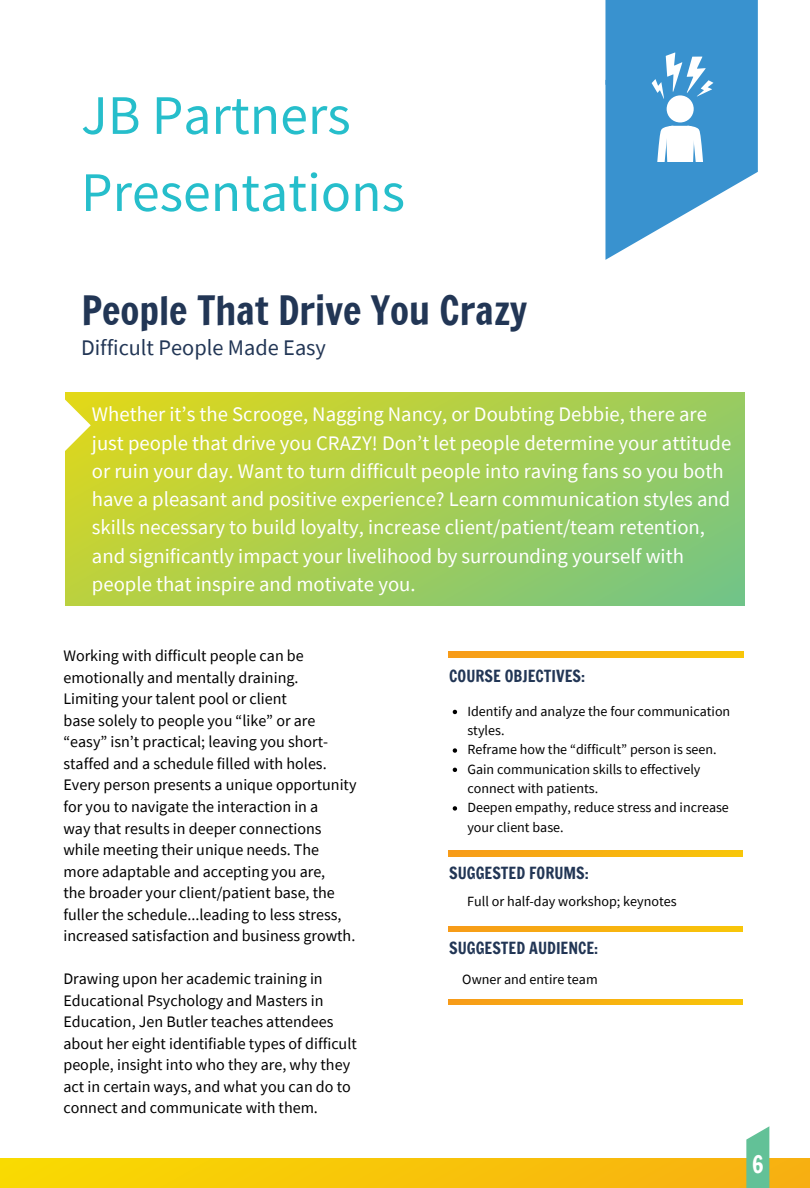
<style>
.page{position:relative;width:810px;height:1188px;background:#fff}
.page>*{position:absolute;margin:0;border:0;box-sizing:border-box;transform-origin:0 0}
.t1{font:55.8px/77.1px "Source Sans Pro";color:#26becb}
.t2{font:38.85px "Francois One";color:#223655}
.t3{font:23.25px "Francois One";color:#fff}
.t4{font:22.35px "Source Sans Pro";color:#223655}
.t5{font:20.7px/28.2px "Source Sans Pro";color:#fff}
.t6{font:16.05px/21.6px "Source Sans Pro";color:#000}
.t7{font:16.05px "Francois One";color:#223655}
.t8{font:14.1px/19.4px "Source Sans Pro";color:#000}
</style>
<div class="page">
<div style="left:0;top:1159px;width:810px;height:29px;background:linear-gradient(to right,#f9da02,#f7af11)"></div>
<svg style="left:746px;top:1126px;width:23px;height:62px"></svg>
<svg style="left:605px;top:101px;width:153px;height:159px;fill:#3992cf"></svg>
<svg style="left:66px;top:392px;width:678px;height:214px;background:#a9cd50"></svg>
<svg style="left:65px;top:398px;width:26px;height:55px"></svg>
<svg style="left:449px;top:651px;width:295px;height:6px;background:#f7b010"></svg>
<svg style="left:448px;top:851px;width:295px;height:5px"></svg>
<svg style="left:448px;top:926px;width:295px;height:6px;background:#f7b010"></svg>
<svg style="left:448px;top:999px;width:295px;height:6px;background:#f7b010"></svg>
<div style="left:667px;top:95px;width:27px;height:27px;background:#fff;border-radius:50%"></div>
<svg style="left:656px;top:126px;width:48px;height:36px"></svg>
<svg style="left:453px;top:710px;width:4px;height:4px"></svg>
<svg style="left:453px;top:748px;width:4px;height:5px"></svg>
<svg style="left:453px;top:768px;width:4px;height:4px"></svg>
<svg style="left:453px;top:806px;width:4px;height:5px"></svg>
<svg style="left:605px;top:0;width:153px;height:101px;background:#4598d1"></svg>
<h1 class="t1" style="left:81px;top:76px;width:325px">JB Partners<br>Presentations</h1>
<h2 class="t2" style="left:82px;top:282px;width:447px">People That Drive You Crazy</h2>
<h3 class="t4" style="left:81px;top:333px;width:246px">Difficult People Made Easy</h3>
<p class="t5" style="left:92px;top:400px;width:641px">Whether it’s the Scrooge, Nagging Nancy, or Doubting Debbie, there are just people that drive you CRAZY! Don’t let people determine your attitude or ruin your day. Want to turn difficult people into raving fans so you both have a pleasant and positive experience? Learn communication styles and skills necessary to build loyalty, increase client/patient/team retention, and significantly impact your livelihood by surrounding yourself with people that inspire and motivate you.</p>
<p class="t6" style="left:63px;top:645px;width:295px">Working with difficult people can be emotionally and mentally draining.<br>Limiting your talent pool or client<br>base solely to people you “like” or are “easy” isn’t practical; leaving you short&shy;staffed and a schedule filled with holes.<br>Every person presents a unique opportunity for you to navigate the interaction in a<br>way that results in deeper connections while meeting their unique needs. The more adaptable and accepting you are,<br>the broader your client/patient base, the fuller the schedule...leading to less stress, increased satisfaction and business growth.</p>
<p class="t6" style="left:63px;top:968px;width:295px">Drawing upon her academic training in Educational Psychology and Masters in Education, Jen Butler teaches attendees about her eight identifiable types of difficult people, insight into who they are, why they act in certain ways, and what you can do to connect and communicate with them.</p>
<p class="t7" style="left:449px;top:664px;width:137px">COURSE OBJECTIVES:</p>
<p class="t8" style="left:467px;top:701px;width:264px">Identify and analyze the four communication styles.<br>Reframe how the “difficult” person is seen.<br>Gain communication skills to effectively connect with patients.<br>Deepen empathy, reduce stress and increase your client base.</p>
<p class="t7" style="left:449px;top:861px;width:141px">SUGGESTED FORUMS:</p>
<p class="t8" style="left:467px;top:892px;width:211px">Full or half-day workshop; keynotes</p>
<p class="t7" style="left:449px;top:937px;width:151px">SUGGESTED AUDIENCE:</p>
<p class="t8" style="left:462px;top:969px;width:137px">Owner and entire team</p>
<h3 class="t3" style="left:752px;top:1147px;width:14px">6</h3>
</div>
